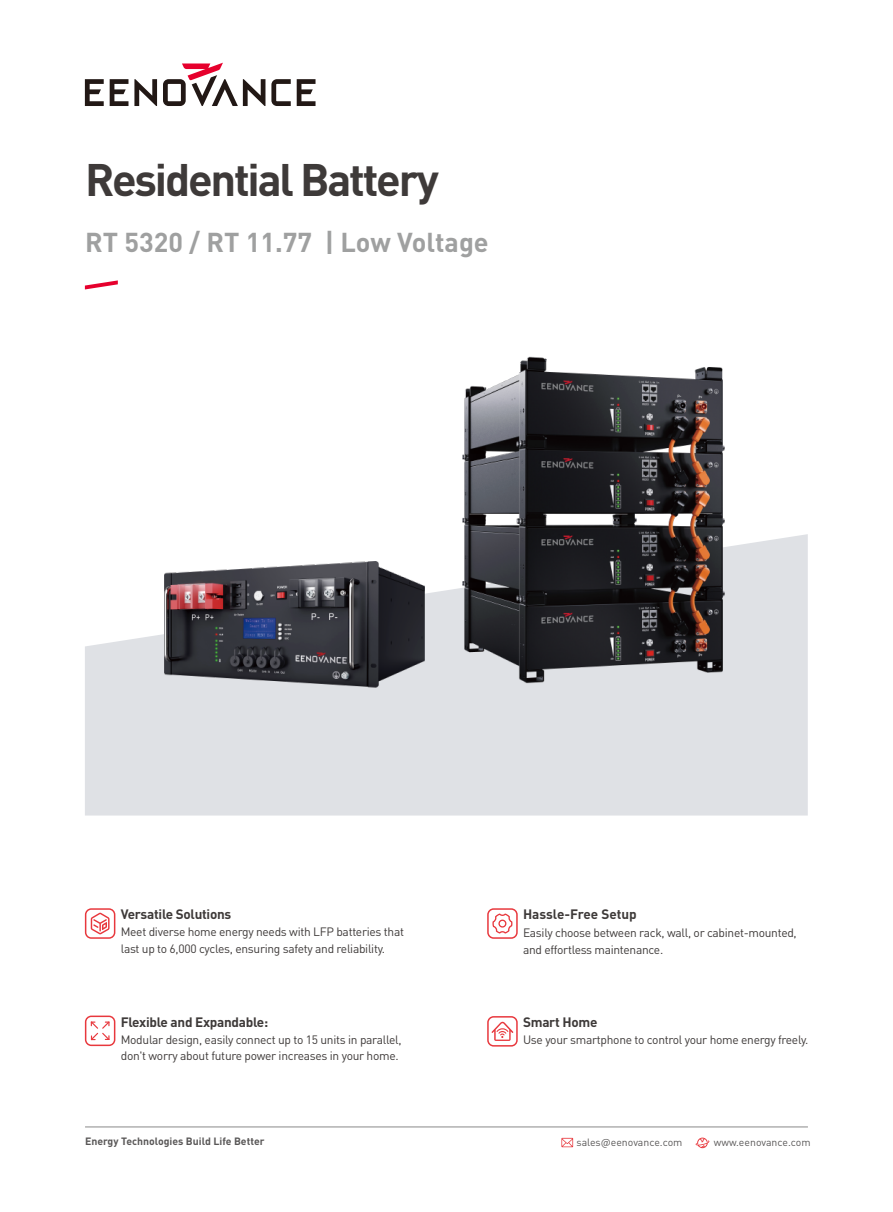
<style>
.page{position:relative;width:893px;height:1212px;background:#fff}
.page>*{position:absolute;margin:0;border:0;box-sizing:border-box;transform-origin:0 0}
.t1{font:700 45px "DIN Pro";letter-spacing:-.05em;color:#3e3a39}
.t2{font:700 27px "DIN Pro";color:#9fa0a0}
.t3{font:700 13.5px "DIN Pro";letter-spacing:-.02em;color:#3e3a39}
.t4{font:700 13.5px "DIN Pro";color:#3e3a39}
.t5{font:12px/16.5px "DIN Pro";letter-spacing:-.025em;color:#3e3a39}
.t6{font:10.5px "DIN Pro";color:#595757}
.t7{font:700 10.5px "DIN Pro";color:#595757}
</style>
<div class="page">
<svg style="left:85px;top:908px;width:30px;height:31px"></svg>
<svg style="left:487px;top:908px;width:31px;height:31px"></svg>
<svg style="left:85px;top:1015px;width:30px;height:31px"></svg>
<svg style="left:487px;top:1016px;width:31px;height:30px"></svg>
<svg style="left:85px;top:534px;width:723px;height:281px;background:#e3e5e8"></svg>
<img style="left:164px;top:562px;width:261px;height:126px">
<img style="left:462px;top:356px;width:262px;height:329px">
<svg style="left:85px;top:280px;width:33px;height:9px"></svg>
<svg style="left:271px;top:79px;width:20px;height:27px"></svg>
<svg style="left:85px;top:79px;width:19px;height:27px"></svg>
<svg style="left:110px;top:79px;width:18px;height:27px"></svg>
<svg style="left:297px;top:79px;width:19px;height:27px"></svg>
<svg style="left:134px;top:79px;width:23px;height:27px"></svg>
<svg style="left:163px;top:63px;width:102px;height:43px"></svg>
<svg style="left:561px;top:1138px;width:12px;height:9px"></svg>
<svg style="left:696px;top:1137px;width:13px;height:11px"></svg>
<hr style="left:85px;top:1126px;width:723px;height:1px;background:#898989">
<h1 class="t1" style="left:85px;top:149px;width:356px">Residential Battery</h1>
<h2 class="t2" style="left:85px;top:224px;width:405px">RT 5320 / RT 11.77 | Low Voltage</h2>
<p class="t3" style="left:121px;top:905px;width:112px">Versatile Solutions</p>
<p class="t5" style="left:121px;top:923px;width:285px">Meet diverse home energy needs with LFP batteries that last up to 6,000 cycles, ensuring safety and reliability.</p>
<p class="t3" style="left:121px;top:1012px;width:149px">Flexible and Expandable:</p>
<p class="t5" style="left:121px;top:1030px;width:282px">Modular design, easily connect up to 15 units in parallel, don't worry about future power increases in your home.</p>
<p class="t4" style="left:523px;top:905px;width:115px">Hassle-Free Setup</p>
<p class="t5" style="left:523px;top:924px;width:275px">Easily choose between rack, wall, or cabinet-mounted, and effortless maintenance.</p>
<p class="t3" style="left:523px;top:1012px;width:76px">Smart Home</p>
<p class="t5" style="left:523px;top:1031px;width:287px">Use your smartphone to control your home energy freely.</p>
<p class="t7" style="left:85px;top:1134px;width:181px">Energy Technologies Build Life Better</p>
<p class="t6" style="left:576px;top:1135px;width:108px">sales@eenovance.com</p>
<p class="t6" style="left:714px;top:1135px;width:98px">www.eenovance.com</p>
</div>
